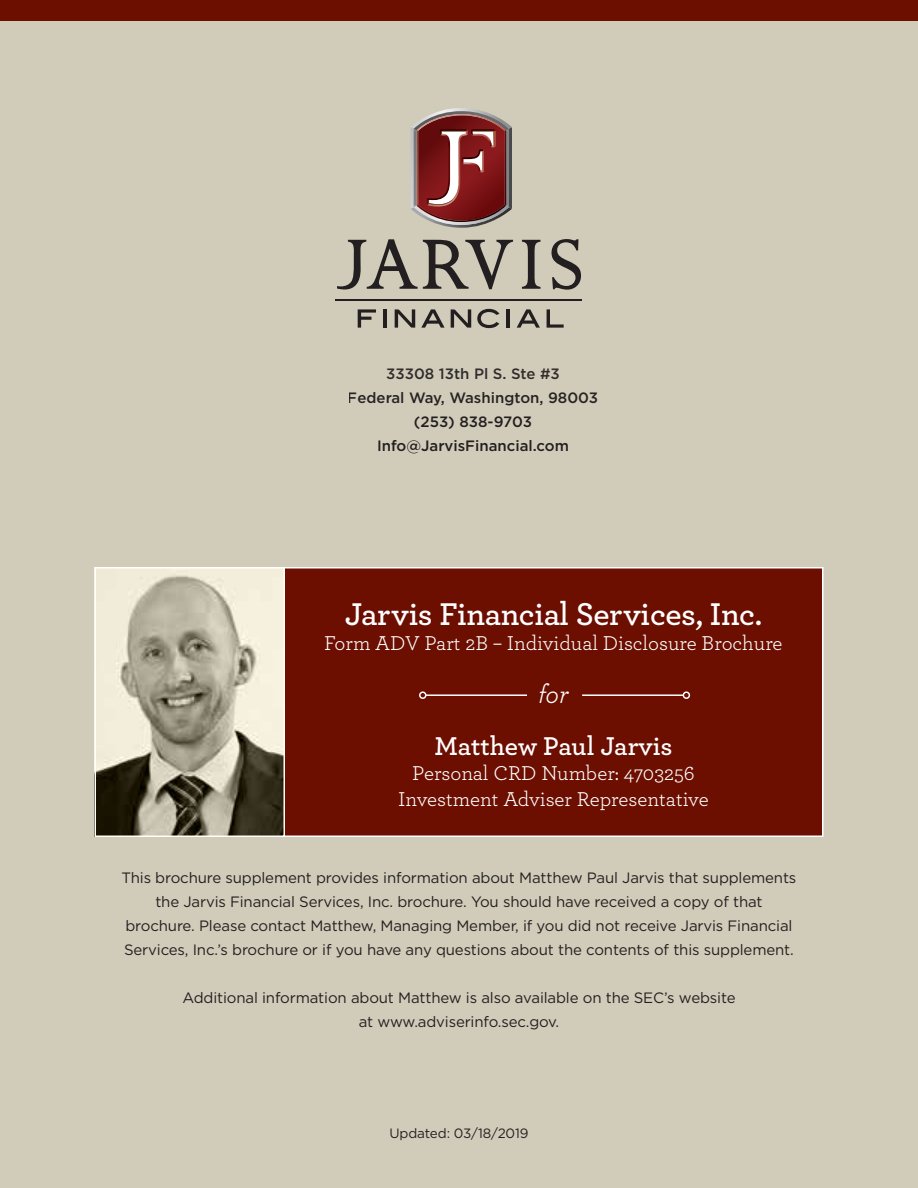
<style>
.page{position:relative;width:918px;height:1188px;background:#d1ccb9}
.page>*{position:absolute;margin:0;border:0;box-sizing:border-box;transform-origin:0 0}
.t1{font:600 33px "Archer";letter-spacing:-.01em;color:#fff}
.t2{font:600 27px "Archer";color:#fff}
.t3{font:italic 27px "Archer";color:#fff}
.t4{font:21px/25.2px "Archer";color:#fff;text-align:center}
.t5{font:15px/24px "Gotham";letter-spacing:-.01em;color:#231f20;text-align:center}
.t6{font:500 15px/24px "Gotham";color:#231f20;text-align:center}
.t7{font:13.5px "Gotham";letter-spacing:-.01em;color:#231f20}
</style>
<div class="page">
<div style="left:0;top:0;width:918px;height:20px;background:#6c0e00"></div>
<svg style="left:358px;top:309px;width:18px;height:19px"></svg>
<hr style="left:383px;top:309px;width:3px;height:19px;background:#231f20">
<svg style="left:395px;top:309px;width:20px;height:19px"></svg>
<svg style="left:421px;top:309px;width:24px;height:19px"></svg>
<svg style="left:451px;top:309px;width:20px;height:19px"></svg>
<svg style="left:477px;top:309px;width:23px;height:19px"></svg>
<hr style="left:507px;top:309px;width:3px;height:19px;background:#231f20">
<svg style="left:517px;top:309px;width:23px;height:19px"></svg>
<svg style="left:547px;top:309px;width:17px;height:19px"></svg>
<svg style="left:522px;top:240px;width:19px;height:49px"></svg>
<svg style="left:552px;top:239px;width:29px;height:51px"></svg>
<svg style="left:337px;top:239px;width:176px;height:50px"></svg>
<hr style="left:336px;top:299px;width:246px;height:2px;background:#231f20">
<svg style="left:411px;top:108px;width:101px;height:120px"></svg>
<div style="left:284px;top:568px;width:539px;height:268px;background:#6c0e00"></div>
<div style="left:284px;top:567px;width:540px;height:270px;border:2px solid #fff"></div>
<hr style="left:426px;top:694px;width:101px;height:2px;background:#fff">
<div style="left:419px;top:691px;width:8px;height:8px;border:2px solid #fff;border-radius:50%"></div>
<hr style="left:582px;top:694px;width:101px;height:2px;background:#fff">
<div style="left:683px;top:691px;width:7px;height:8px;border:2px solid #fff;border-radius:50%"></div>
<svg style="left:94px;top:567px;width:190px;height:270px"></svg>
<p class="t6" style="left:348px;top:361px;width:252px">33308 13th Pl S. Ste #3<br>Federal Way, Washington, 98003 (253) 838-9703<br>Info@JarvisFinancial.com</p>
<p class="t1" style="left:345px;top:589px;width:419px">Jarvis Financial Services, Inc.</p>
<p class="t4" style="left:324px;top:629px;width:460px">Form ADV Part 2B – Individual Disclosure Brochure</p>
<p class="t3" style="left:538px;top:674px;width:32px">for</p>
<p class="t2" style="left:434px;top:726px;width:240px">Matthew Paul Jarvis</p>
<p class="t4" style="left:398px;top:760px;width:312px">Personal CRD Number: 4703256<br>Investment Adviser Representative</p>
<p class="t5" style="left:122px;top:866px;width:676px">This brochure supplement provides information about Matthew Paul Jarvis that supplements the Jarvis Financial Services, Inc. brochure. You should have received a copy of that brochure. Please contact Matthew, Managing Member, if you did not receive Jarvis Financial Services, Inc.’s brochure or if you have any questions about the contents of this supplement.</p>
<p class="t5" style="left:182px;top:986px;width:555px">Additional information about Matthew is also available on the SEC’s website at www.adviserinfo.sec.gov.</p>
<p class="t7" style="left:389px;top:1125px;width:141px">Updated: 03/18/2019</p>
</div>
